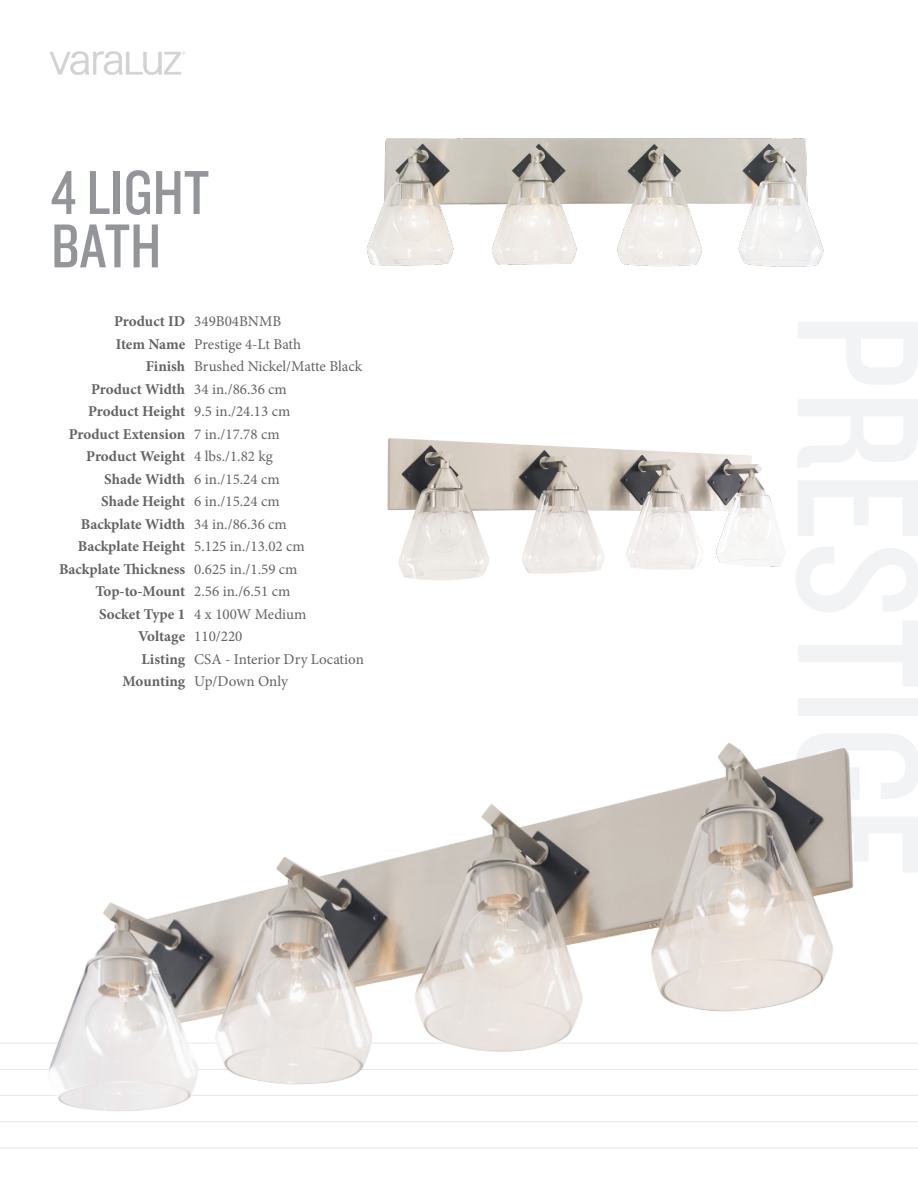
<style>
.page{position:relative;width:918px;height:1188px;background:#fff}
.page>*{position:absolute;margin:0;border:0;box-sizing:border-box;transform-origin:0 0}
.Fixture_description{font:64.35px "Knockout HTF29 Junior Liteweight";color:#939598}
.Spec_info{font:15px "Minion Pro";color:#636366}
.Spec{font:700 15px "Minion Pro";color:#636366}
</style>
<div class="page">
<hr style="left:0;top:1043px;width:918px;height:1px;background:#e6e7e9">
<hr style="left:0;top:1121px;width:918px;height:1px;background:#e6e7e9">
<hr style="left:0;top:1095px;width:918px;height:1px;background:#e6e7e9">
<hr style="left:0;top:1069px;width:918px;height:1px;background:#e6e7e9">
<hr style="left:0;top:1148px;width:918px;height:1px;background:#e6e7e9">
<svg style="left:49px;top:51px;width:136px;height:24px"></svg>
<img style="left:366px;top:138px;width:458px;height:129px">
<img style="left:16px;top:743px;width:882px;height:406px">
<img style="left:387px;top:438px;width:396px;height:142px">
<p class="Fixture_description" style="left:51px;top:159px;width:160px">4 LIGHT</p>
<p class="Fixture_description" style="left:51px;top:213px;width:112px">BATH</p>
<p class="Spec" style="left:114px;top:311px;width:73px">Product ID</p>
<p class="Spec" style="left:116px;top:333px;width:71px">Item Name</p>
<p class="Spec" style="left:146px;top:356px;width:41px">Finish</p>
<p class="Spec" style="left:91px;top:378px;width:96px">Product Width</p>
<p class="Spec" style="left:88px;top:401px;width:99px">Product Height</p>
<p class="Spec" style="left:69px;top:423px;width:118px">Product Extension</p>
<p class="Spec" style="left:86px;top:446px;width:101px">Product Weight</p>
<p class="Spec" style="left:104px;top:468px;width:82px">Shade Width</p>
<p class="Spec" style="left:101px;top:491px;width:85px">Shade Height</p>
<p class="Spec" style="left:81px;top:513px;width:106px">Backplate Width</p>
<p class="Spec" style="left:78px;top:536px;width:109px">Backplate Height</p>
<p class="Spec" style="left:59px;top:558px;width:128px">Backplate Thickness</p>
<p class="Spec" style="left:96px;top:581px;width:91px">Top-to-Mount</p>
<p class="Spec" style="left:99px;top:603px;width:88px">Socket Type 1</p>
<p class="Spec" style="left:138px;top:626px;width:49px">Voltage</p>
<p class="Spec" style="left:141px;top:648px;width:45px">Listing</p>
<p class="Spec" style="left:123px;top:671px;width:64px">Mounting</p>
<p class="Spec_info" style="left:194px;top:311px;width:88px">349B04BNMB</p>
<p class="Spec_info" style="left:194px;top:334px;width:109px">Prestige 4-Lt Bath</p>
<p class="Spec_info" style="left:194px;top:356px;width:169px">Brushed Nickel/Matte Black</p>
<p class="Spec_info" style="left:194px;top:379px;width:94px">34 in./86.36 cm</p>
<p class="Spec_info" style="left:194px;top:401px;width:98px">9.5 in./24.13 cm</p>
<p class="Spec_info" style="left:194px;top:424px;width:87px">7 in./17.78 cm</p>
<p class="Spec_info" style="left:194px;top:446px;width:80px">4 lbs./1.82 kg</p>
<p class="Spec_info" style="left:194px;top:469px;width:87px">6 in./15.24 cm</p>
<p class="Spec_info" style="left:194px;top:491px;width:87px">6 in./15.24 cm</p>
<p class="Spec_info" style="left:194px;top:514px;width:94px">34 in./86.36 cm</p>
<p class="Spec_info" style="left:194px;top:536px;width:112px">5.125 in./13.02 cm</p>
<p class="Spec_info" style="left:194px;top:559px;width:105px">0.625 in./1.59 cm</p>
<p class="Spec_info" style="left:194px;top:581px;width:98px">2.56 in./6.51 cm</p>
<p class="Spec_info" style="left:194px;top:604px;width:114px">4 x 100W Medium</p>
<p class="Spec_info" style="left:194px;top:626px;width:50px">110/220</p>
<p class="Spec_info" style="left:194px;top:649px;width:171px">CSA - Interior Dry Location</p>
<p class="Spec_info" style="left:194px;top:671px;width:95px">Up/Down Only</p>
</div>
